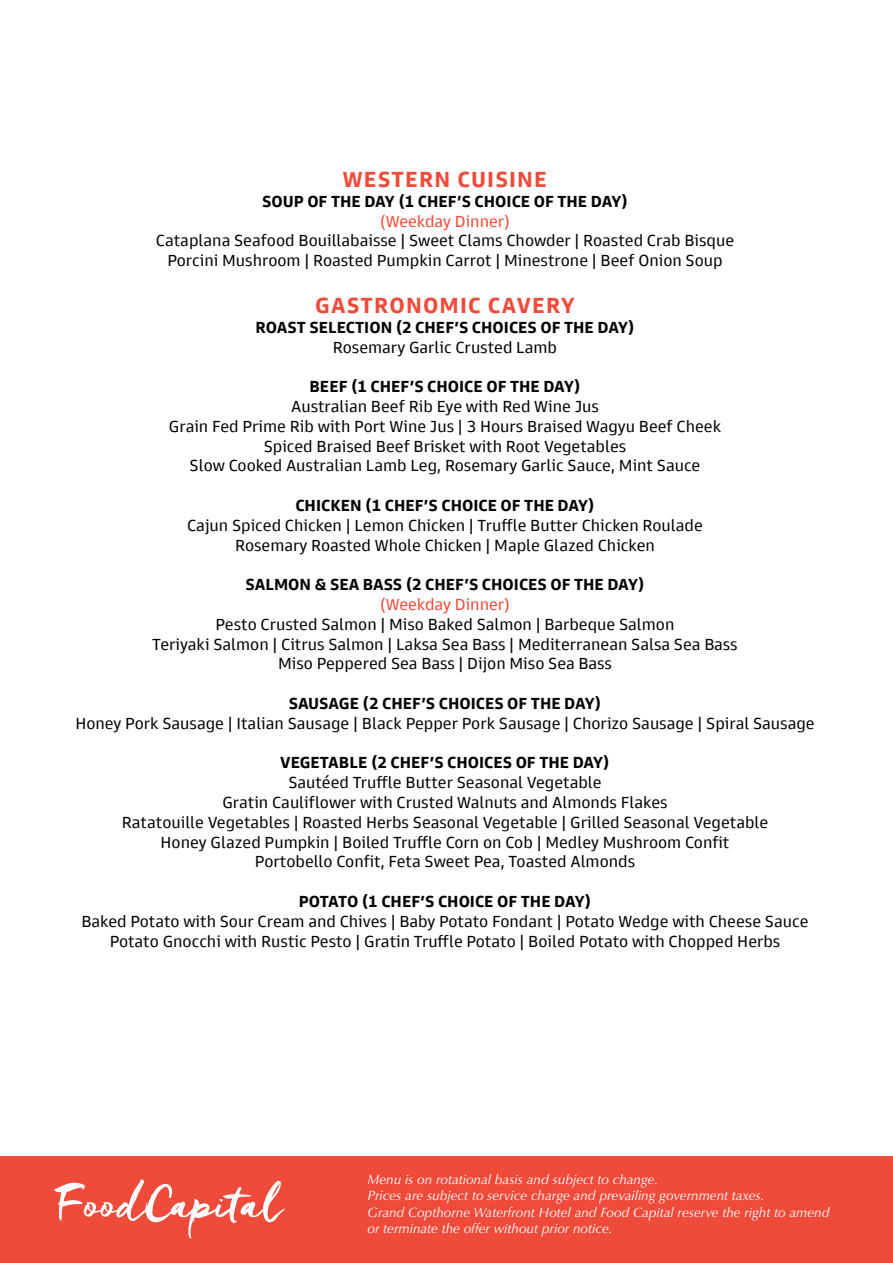
<style>
.page{position:relative;width:893px;height:1263px;background:#fff}
.page>*{position:absolute;margin:0;border:0;box-sizing:border-box;transform-origin:0 0}
.t1{font:700 22.5px "Goldman Sans";letter-spacing:.05em;color:#ef4b3a}
.t2{font:16.5px/19.8px "Goldman Sans";color:#040503;text-align:center}
.t3{font:700 16.5px "Goldman Sans";color:#040503}
.t4{font:16.5px "Goldman Sans";color:#ef4b3a}
.t5{font:italic 13.5px/16.2px "Optima";color:#fff}
</style>
<div class="page">
<div style="left:0;top:1156px;width:893px;height:107px;background:#ef4b3a"></div>
<svg style="left:54px;top:1179px;width:231px;height:59px"></svg>
<h1 class="t1" style="left:343px;top:165px;width:205px">WESTERN CUISINE</h1>
<p class="t3" style="left:262px;top:191px;width:367px">SOUP OF THE DAY (1 CHEF’S CHOICE OF THE DAY)</p>
<p class="t4" style="left:380px;top:211px;width:132px">(Weekday Dinner)</p>
<p class="t2" style="left:156px;top:231px;width:580px">Cataplana Seafood Bouillabaisse | Sweet Clams Chowder | Roasted Crab Bisque<br>Porcini Mushroom | Roasted Pumpkin Carrot | Minestrone | Beef Onion Soup</p>
<h1 class="t1" style="left:315px;top:291px;width:261px">GASTRONOMIC CAVERY</h1>
<p class="t3" style="left:255px;top:317px;width:381px">ROAST SELECTION (2 CHEF’S CHOICES OF THE DAY)</p>
<p class="t2" style="left:333px;top:337px;width:226px">Rosemary Garlic Crusted Lamb</p>
<p class="t3" style="left:309px;top:376px;width:273px">BEEF (1 CHEF’S CHOICE OF THE DAY)</p>
<p class="t2" style="left:169px;top:396px;width:554px">Australian Beef Rib Eye with Red Wine Jus<br>Grain Fed Prime Rib with Port Wine Jus | 3 Hours Braised Wagyu Beef Cheek Spiced Braised Beef Brisket with Root Vegetables<br>Slow Cooked Australian Lamb Leg, Rosemary Garlic Sauce, Mint Sauce</p>
<p class="t3" style="left:295px;top:495px;width:301px">CHICKEN (1 CHEF’S CHOICE OF THE DAY)</p>
<p class="t2" style="left:187px;top:515px;width:517px">Cajun Spiced Chicken | Lemon Chicken | Truffle Butter Chicken Roulade<br>Rosemary Roasted Whole Chicken | Maple Glazed Chicken</p>
<p class="t3" style="left:245px;top:574px;width:401px">SALMON &amp; SEA BASS (2 CHEF’S CHOICES OF THE DAY)</p>
<p class="t4" style="left:380px;top:594px;width:132px">(Weekday Dinner)</p>
<p class="t2" style="left:152px;top:614px;width:587px">Pesto Crusted Salmon | Miso Baked Salmon | Barbeque Salmon<br>Teriyaki Salmon | Citrus Salmon | Laksa Sea Bass | Mediterranean Salsa Sea Bass<br>Miso Peppered Sea Bass | Dijon Miso Sea Bass</p>
<p class="t3" style="left:289px;top:693px;width:314px">SAUSAGE (2 CHEF’S CHOICES OF THE DAY)</p>
<p class="t2" style="left:75px;top:713px;width:741px">Honey Pork Sausage | Italian Sausage | Black Pepper Pork Sausage | Chorizo Sausage | Spiral Sausage</p>
<p class="t3" style="left:280px;top:752px;width:331px">VEGETABLE (2 CHEF’S CHOICES OF THE DAY)</p>
<p class="t2" style="left:122px;top:772px;width:648px">Sautéed Truffle Butter Seasonal Vegetable<br>Gratin Cauliflower with Crusted Walnuts and Almonds Flakes<br>Ratatouille Vegetables | Roasted Herbs Seasonal Vegetable | Grilled Seasonal Vegetable Honey Glazed Pumpkin | Boiled Truffle Corn on Cob | Medley Mushroom Confit Portobello Confit, Feta Sweet Pea, Toasted Almonds</p>
<p class="t3" style="left:299px;top:891px;width:294px">POTATO (1 CHEF’S CHOICE OF THE DAY)</p>
<p class="t2" style="left:82px;top:911px;width:728px">Baked Potato with Sour Cream and Chives | Baby Potato Fondant | Potato Wedge with Cheese Sauce<br>Potato Gnocchi with Rustic Pesto | Gratin Truffle Potato | Boiled Potato with Chopped Herbs</p>
<p class="t5" style="left:368px;top:1171px;width:463px">Menu is on rotational basis and subject to change.<br>Prices are subject to service charge and prevailing government taxes.<br>Grand Copthorne Waterfront Hotel and Food Capital reserve the right to amend or terminate the offer without prior notice.</p>
</div>
